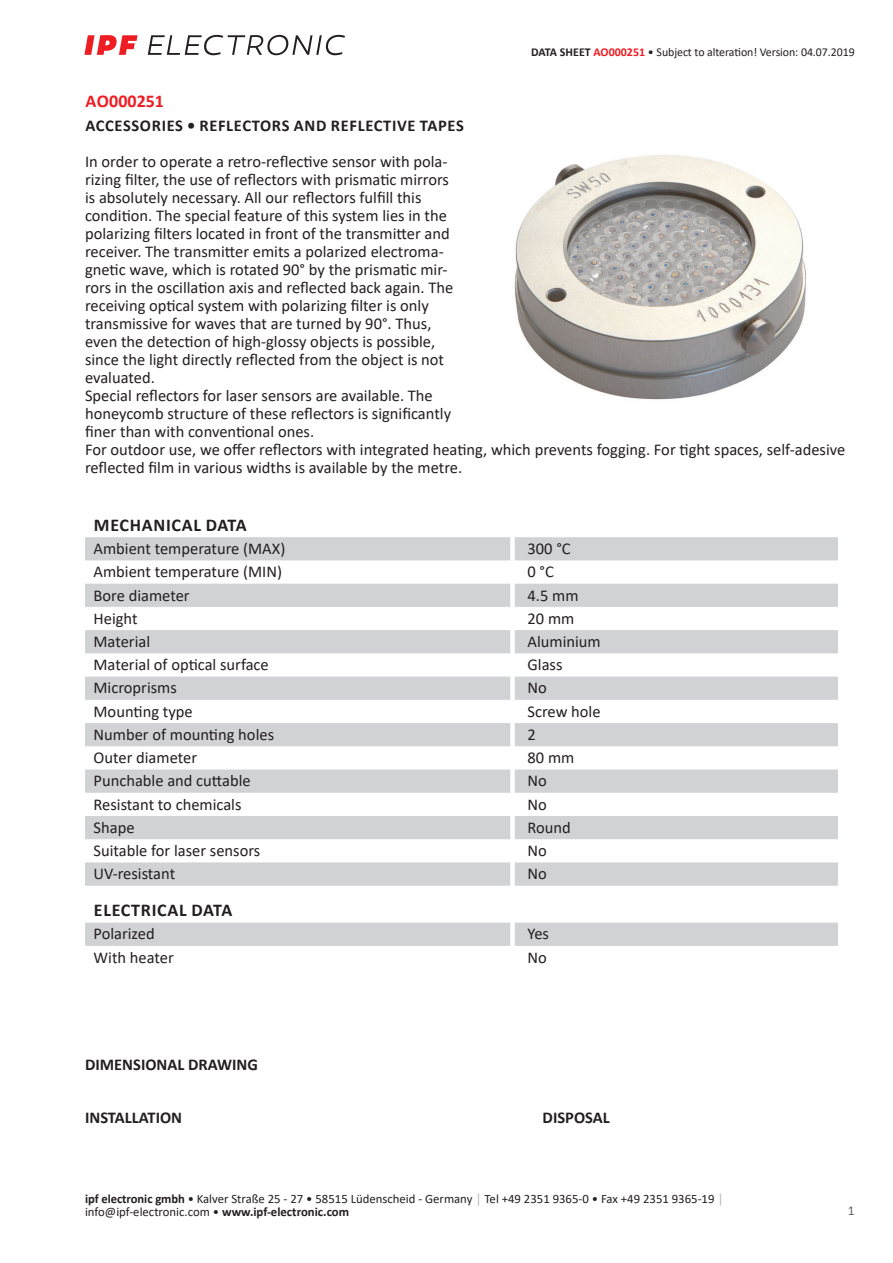
<style>
.page{position:relative;width:893px;height:1263px;background:#fff}
.page>*{position:absolute;margin:0;border:0;box-sizing:border-box;transform-origin:0 0}
.t1{font:700 18px "Calibri";letter-spacing:.04em;color:#231f20}
.t2{font:700 18px "Calibri";color:#ee1d23}
.t3{font:16.5px/18px "Calibri";color:#231f20}
.t4{font:700 16.5px "Calibri";letter-spacing:.04em;color:#231f20}
.t5{font:700 16.5px "Calibri";color:#231f20}
.t6{font:13.5px "Calibri";color:#636366}
.t7{font:12.75px/12.6px "Calibri";color:#231f20}
.t8{font:12px "Calibri";letter-spacing:-.005em;color:#231f20}
.s1{font-weight:700}
.s2{font-weight:700;color:#ee1d23}
.s3{color:#a8a9ad}
</style>
<div class="page">
<svg style="left:148px;top:35px;width:197px;height:20px"></svg>
<svg style="left:84px;top:35px;width:54px;height:20px"></svg>
<svg style="left:85px;top:537px;width:753px;height:349px;fill:#d1d2d4"></svg>
<div style="left:85px;top:923px;width:753px;height:23px;background:#d1d2d4"></div>
<img style="left:514px;top:155px;width:292px;height:245px">
<p class="t8" style="left:531px;top:44px;width:325px"><span class="s1">DATA SHEET</span> <span class="s2">AO000251</span> • Subject to alteration! Version: 04.07.2019</p>
<p class="t2" style="left:85px;top:88px;width:80px">AO000251</p>
<p class="t4" style="left:85px;top:114px;width:380px">ACCESSORIES • REFLECTORS AND REFLECTIVE TAPES</p>
<p class="t3" style="left:85px;top:152px;width:762px">In order to operate a retro-reflective sensor with pola-<br>rizing filter, the use of reflectors with prismatic mirrors<br>is absolutely necessary. All our reflectors fulfill this<br>condition. The special feature of this system lies in the<br>polarizing filters located in front of the transmitter and<br>receiver. The transmitter emits a polarized electroma-<br>gnetic wave, which is rotated 90° by the prismatic mir-<br>rors in the oscillation axis and reflected back again. The<br>receiving optical system with polarizing filter is only<br>transmissive for waves that are turned by 90°. Thus,<br>even the detection of high-glossy objects is possible,<br>since the light directly reflected from the object is not<br>evaluated.<br>Special reflectors for laser sensors are available. The<br>honeycomb structure of these reflectors is significantly<br>finer than with conventional ones.<br>For outdoor use, we offer reflectors with integrated heating, which prevents fogging. For tight spaces, self-adesive reflected film in various widths is available by the metre.</p>
<p class="t1" style="left:94px;top:512px;width:154px">MECHANICAL DATA</p>
<p class="t3" style="left:94px;top:539px;width:193px">Ambient temperature (MAX)</p>
<p class="t3" style="left:527px;top:539px;width:45px">300 °C</p>
<p class="t3" style="left:94px;top:562px;width:190px">Ambient temperature (MIN)</p>
<p class="t3" style="left:527px;top:562px;width:28px">0 °C</p>
<p class="t3" style="left:94px;top:586px;width:98px">Bore diameter</p>
<p class="t3" style="left:527px;top:586px;width:52px">4.5 mm</p>
<p class="t3" style="left:94px;top:609px;width:46px">Height</p>
<p class="t3" style="left:527px;top:609px;width:48px">20 mm</p>
<p class="t3" style="left:94px;top:632px;width:58px">Material</p>
<p class="t3" style="left:527px;top:632px;width:75px">Aluminium</p>
<p class="t3" style="left:94px;top:655px;width:177px">Material of optical surface</p>
<p class="t3" style="left:527px;top:655px;width:36px">Glass</p>
<p class="t3" style="left:94px;top:678px;width:85px">Microprisms</p>
<p class="t3" style="left:527px;top:678px;width:21px">No</p>
<p class="t3" style="left:94px;top:702px;width:101px">Mounting type</p>
<p class="t3" style="left:527px;top:702px;width:75px">Screw hole</p>
<p class="t3" style="left:94px;top:725px;width:182px">Number of mounting holes</p>
<p class="t3" style="left:527px;top:725px;width:10px">2</p>
<p class="t3" style="left:94px;top:748px;width:105px">Outer diameter</p>
<p class="t3" style="left:527px;top:748px;width:48px">80 mm</p>
<p class="t3" style="left:94px;top:771px;width:159px">Punchable and cuttable</p>
<p class="t3" style="left:527px;top:771px;width:21px">No</p>
<p class="t3" style="left:94px;top:795px;width:149px">Resistant to chemicals</p>
<p class="t3" style="left:527px;top:795px;width:21px">No</p>
<p class="t3" style="left:94px;top:818px;width:43px">Shape</p>
<p class="t3" style="left:527px;top:818px;width:45px">Round</p>
<p class="t3" style="left:94px;top:841px;width:168px">Suitable for laser sensors</p>
<p class="t3" style="left:527px;top:841px;width:21px">No</p>
<p class="t3" style="left:94px;top:864px;width:83px">UV-resistant</p>
<p class="t3" style="left:527px;top:864px;width:21px">No</p>
<p class="t1" style="left:94px;top:897px;width:140px">ELECTRICAL DATA</p>
<p class="t3" style="left:94px;top:924px;width:63px">Polarized</p>
<p class="t3" style="left:527px;top:924px;width:23px">Yes</p>
<p class="t3" style="left:94px;top:948px;width:82px">With heater</p>
<p class="t3" style="left:527px;top:948px;width:21px">No</p>
<p class="t5" style="left:85px;top:1052px;width:174px">DIMENSIONAL DRAWING</p>
<p class="t5" style="left:85px;top:1105px;width:99px">INSTALLATION</p>
<p class="t5" style="left:543px;top:1105px;width:69px">DISPOSAL</p>
<p class="t7" style="left:85px;top:1192px;width:640px"><span class="s1">ipf electronic gmbh</span> • Kalver Straße 25 - 27 • 58515 Lüdenscheid - Germany <span class="s3">│</span> Tel +49 2351 9365-0 • Fax +49 2351 9365-19 <span class="s3">│ </span>info@ipf-electronic.com • <span class="s1">www.ipf-electronic.com</span></p>
<p class="t6" style="left:848px;top:1201px;width:8px">1</p>
</div>
